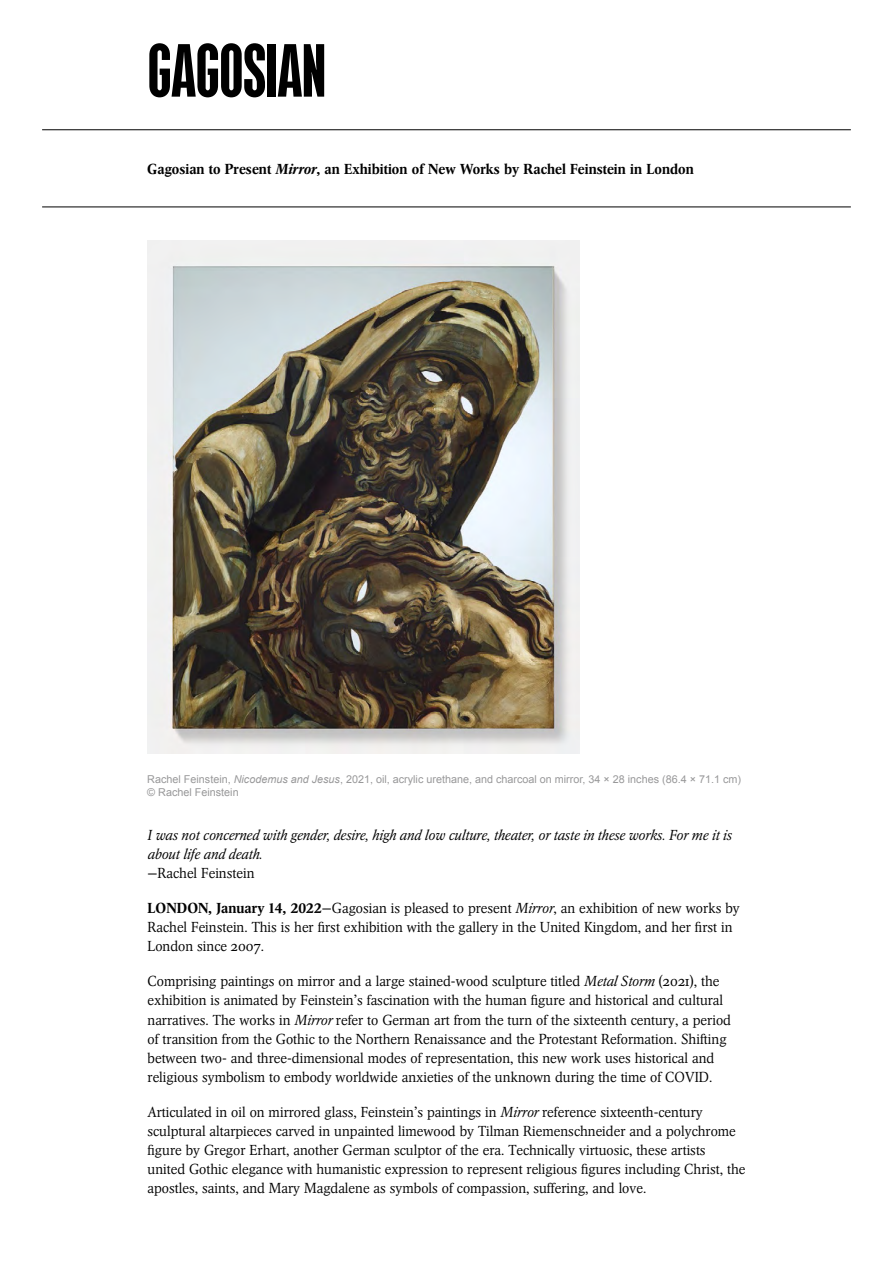
<style>
.page{position:relative;width:893px;height:1263px;background:#fff}
.page>*{position:absolute;margin:0;border:0;box-sizing:border-box;transform-origin:0 0}
.t1{font:75px "GAGOSIANHEADLINE";color:#000}
.t2{font:300 14.4px/19px "Arena New BQ";letter-spacing:.005em;color:#000}
.t3{font:italic 300 14.4px/19px "Arena New BQ";letter-spacing:.005em;color:#000}
.t4{font:500 14.4px "Arena New BQ";letter-spacing:.005em;color:#000}
.t5{font:10.8px/12.9px "Arial";color:#989899}
.s1{font-style:italic}
.s2{font-weight:500}
</style>
<div class="page">
<hr style="left:42px;top:129px;width:809px;height:1px;background:#000">
<img style="left:148px;top:241px;width:432px;height:513px">
<hr style="left:42px;top:207px;width:809px;height:1px;background:#000">
<h1 class="t1" style="left:148px;top:39px;width:180px">GAGOSIAN</h1>
<p class="t4" style="left:147px;top:160px;width:548px">Gagosian to Present <span class="s1">Mirror</span>, an Exhibition of New Works by Rachel Feinstein in London</p>
<p class="t5" style="left:147px;top:773px;width:595px">Rachel Feinstein, <span class="s1">Nicodemus and Jesus</span>, 2021, oil, acrylic urethane, and charcoal on mirror, 34 × 28 inches (86.4 × 71.1 cm) © Rachel Feinstein</p>
<p class="t3" style="left:148px;top:826px;width:586px">I was not concerned with gender, desire, high and low culture, theater, or taste in these works. For me it is about life and death.</p>
<p class="t2" style="left:148px;top:864px;width:108px">—Rachel Feinstein</p>
<p class="t2" style="left:148px;top:899px;width:594px"><span class="s2">LONDON, January 14, 2022</span>—Gagosian is pleased to present <span class="s1">Mirror</span>, an exhibition of new works by<br>Rachel Feinstein. This is her first exhibition with the gallery in the United Kingdom, and her first in<br>London since 2007.</p>
<p class="t2" style="left:148px;top:972px;width:585px">Comprising paintings on mirror and a large stained-wood sculpture titled <span class="s1">Metal Storm</span> (2021), the exhibition is animated by Feinstein’s fascination with the human figure and historical and cultural narratives. The works in <span class="s1">Mirror</span> refer to German art from the turn of the sixteenth century, a period of transition from the Gothic to the Northern Renaissance and the Protestant Reformation. Shifting between two- and three-dimensional modes of representation, this new work uses historical and religious symbolism to embody worldwide anxieties of the unknown during the time of COVID.</p>
<p class="t2" style="left:148px;top:1102px;width:599px">Articulated in oil on mirrored glass, Feinstein’s paintings in <span class="s1">Mirror</span> reference sixteenth-century sculptural altarpieces carved in unpainted limewood by Tilman Riemenschneider and a polychrome figure by Gregor Erhart, another German sculptor of the era. Technically virtuosic, these artists united Gothic elegance with humanistic expression to represent religious figures including Christ, the apostles, saints, and Mary Magdalene as symbols of compassion, suffering, and love.</p>
</div>
